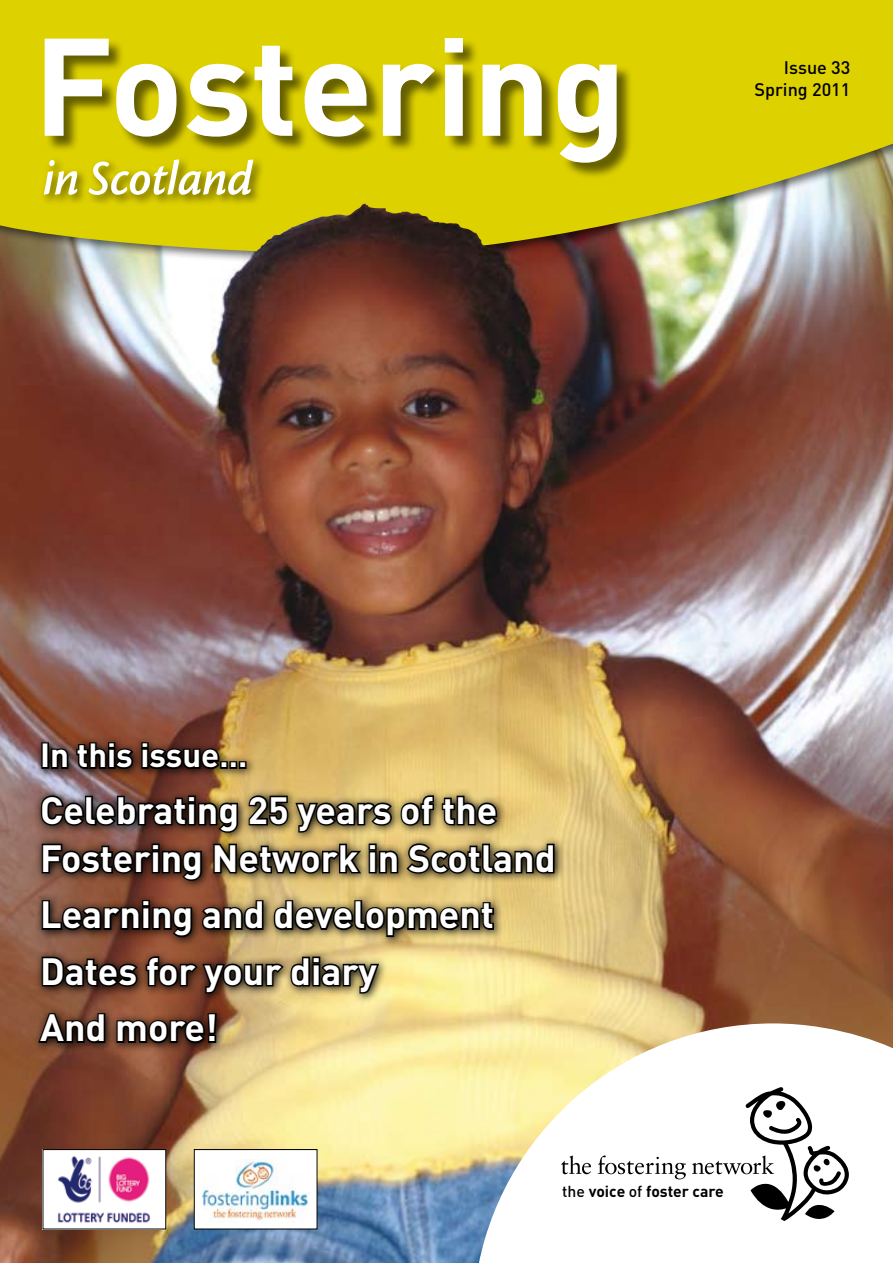
<style>
.page{position:relative;width:893px;height:1263px;background:#fff}
.page>*{position:absolute;margin:0;border:0;box-sizing:border-box;transform-origin:0 0}
.t1{font:700 136.5px "DIN";color:#fff}
.t2{font:51px "Cronos MM It 574 34";color:#fff}
.t3{font:700 37.5px/56.6px "DIN";color:#fff}
.t4{font:700 33px "DIN";color:#fff}
.t5{font:500 18px/21.6px "DIN";color:#000;text-align:right}
.t6{font:700 15.75px "DIN";letter-spacing:-.005em;color:#000}
.s1{font-weight:500}
</style>
<div class="page">
<img style="left:0;top:273px;width:893px;height:990px">
<div style="left:0;top:0;width:893px;height:273px;background:#000;opacity:.56"></div>
<svg style="left:0;top:0;width:893px;height:261px;background:#d2c51a"></svg>
<svg style="left:476px;top:1023px;width:417px;height:240px"></svg>
<svg style="left:561px;top:1155px;width:30px;height:19px"></svg>
<svg style="left:598px;top:1155px;width:88px;height:24px"></svg>
<svg style="left:692px;top:1087px;width:157px;height:134px"></svg>
<div style="left:45px;top:39px;width:788px;height:205px;background:#000;opacity:.55"></div>
<div style="left:40px;top:156px;width:369px;height:105px;background:#000;opacity:.55"></div>
<img style="left:45px;top:1151px;width:119px;height:76px">
<div style="left:43px;top:1149px;width:123px;height:80px;border:1px solid #000"></div>
<div style="left:194px;top:1149px;width:123px;height:80px;background:#fff"></div>
<div style="left:194px;top:1149px;width:123px;height:80px;border:1px solid #000"></div>
<img style="left:203px;top:1159px;width:106px;height:63px">
<img style="left:225px;top:204px;width:298px;height:97px">
<svg style="left:30px;top:734px;width:601px;height:359px;background:#d4b678"></svg>
<div style="left:41px;top:742px;width:8px;height:27px;border:3px solid #000"></div>
<svg style="left:50px;top:741px;width:85px;height:29px;background:#2d1b16"></svg>
<div style="left:141px;top:742px;width:8px;height:7px;border:3px solid #000"></div>
<div style="left:141px;top:749px;width:8px;height:20px;border:3px solid #000"></div>
<svg style="left:146px;top:747px;width:102px;height:24px;background:#362715"></svg>
<svg style="left:38px;top:794px;width:202px;height:40px;background:#3d2a23"></svg>
<svg style="left:246px;top:794px;width:253px;height:40px;background:#6b5e38"></svg>
<svg style="left:40px;top:842px;width:163px;height:40px;background:#392118"></svg>
<svg style="left:212px;top:842px;width:344px;height:34px;background:#50452a"></svg>
<svg style="left:40px;top:898px;width:154px;height:41px;background:#3e2419"></svg>
<svg style="left:200px;top:899px;width:65px;height:33px;background:#3e2e1d"></svg>
<svg style="left:271px;top:899px;width:224px;height:39px;background:#605536"></svg>
<svg style="left:40px;top:955px;width:341px;height:40px;background:#543f2a"></svg>
<svg style="left:36px;top:1012px;width:71px;height:33px;background:#311d13"></svg>
<svg style="left:115px;top:1011px;width:103px;height:34px;background:#371e14"></svg>
<h1 class="t1" style="left:33px;top:-3px;width:595px">Fostering</h1>
<h2 class="t2" style="left:43px;top:151px;width:211px">in Scotland</h2>
<p class="t5" style="left:754px;top:56px;width:98px">Issue 33<br>Spring 2011</p>
<p class="t4" style="left:40px;top:734px;width:209px">In this issue…</p>
<p class="t3" style="left:40px;top:785px;width:517px;line-height:48px">Celebrating 25 years of the<br>Fostering Network in Scotland</p>
<p class="t3" style="left:40px;top:885px;width:456px">Learning and development<br>Dates for your diary<br>And more!</p>
<p class="t6" style="left:562px;top:1181px;width:163px"><span class="s1">the</span> voice <span class="s1">of</span> foster care</p>
</div>
